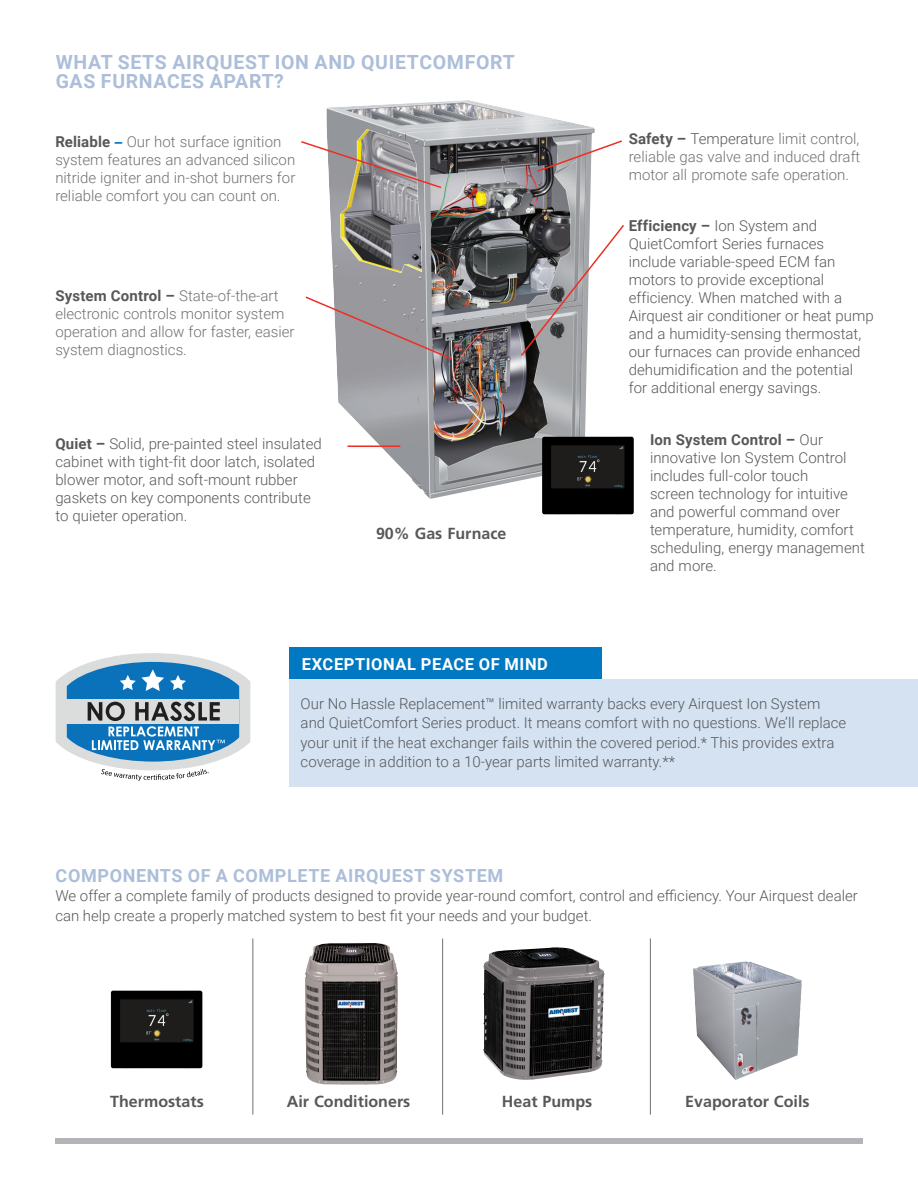
<style>
.page{position:relative;width:918px;height:1188px;background:#fff}
.page>*{position:absolute;margin:0;border:0;box-sizing:border-box;transform-origin:0 0}
.t1{font:700 19.5px/19.5px "Roboto";letter-spacing:.035em;color:#acbed9}
.t2{font:700 18px "Roboto";letter-spacing:.035em;color:#acbed9}
.t3{font:700 16.5px "Roboto";letter-spacing:.035em;color:#fff}
.t4{font:700 16.05px "Frutiger LT Std";color:#57585a}
.H-Numbered_list{font:300 15px/18px "Roboto";color:#57585a}
.H-Numbered_list-2{font:300 15px/18px "Roboto";color:#717074}
.s1{font-weight:700;color:#57585a}
.s2{font-family:"Helvetica Neue";font-weight:500;color:#0079c2}
.s3{font-weight:700}
.s4{color:#57585a}
</style>
<div class="page">
<div style="left:289px;top:679px;width:629px;height:107px;background:#d4e2f2"></div>
<img style="left:327px;top:100px;width:268px;height:399px">
<img style="left:542px;top:437px;width:92px;height:78px">
<img style="left:111px;top:991px;width:91px;height:77px">
<img style="left:693px;top:961px;width:109px;height:119px">
<img style="left:305px;top:943px;width:93px;height:142px">
<img style="left:483px;top:947px;width:122px;height:133px">
<div style="left:289px;top:648px;width:313px;height:31px;background:#0079c2"></div>
<div style="left:55px;top:1139px;width:808px;height:5px;background:#b4b3b7"></div>
<svg style="left:56px;top:653px;width:194px;height:128px"></svg>
<svg style="left:301px;top:140px;width:142px;height:49px"></svg>
<svg style="left:536px;top:139px;width:86px;height:34px"></svg>
<hr style="left:348px;top:445px;width:52px;height:2px;background:#ee2e22">
<svg style="left:519px;top:223px;width:105px;height:135px"></svg>
<svg style="left:305px;top:295px;width:149px;height:66px"></svg>
<hr style="left:252px;top:938px;width:1px;height:177px;background:#717074">
<hr style="left:442px;top:938px;width:1px;height:177px;background:#717074">
<hr style="left:650px;top:938px;width:1px;height:177px;background:#717074">
<p class="t1" style="left:56px;top:51px;width:461px">WHAT SETS AIRQUEST ION AND QUIETCOMFORT<br>GAS FURNACES APART?</p>
<p class="H-Numbered_list-2" style="left:55px;top:133px;width:242px"><span class="s1">Reliable</span> <span class="s2">–</span> Our hot surface ignition system features an advanced silicon nitride igniter and in-shot burners for reliable comfort you can count on.</p>
<p class="H-Numbered_list-2" style="left:55px;top:286px;width:241px"><span class="s1">System Control –</span> State-of-the-art electronic controls monitor system operation and allow for faster, easier system diagnostics.</p>
<p class="H-Numbered_list" style="left:55px;top:434px;width:268px"><span class="s3">Quiet –</span> Solid, pre-painted steel insulated cabinet with tight-fit door latch, isolated blower motor, and soft-mount rubber gaskets on key components contribute to quieter operation.</p>
<p class="t4" style="left:376px;top:524px;width:132px">90% Gas Furnace</p>
<p class="H-Numbered_list-2" style="left:629px;top:129px;width:233px;text-align:justify"><span class="s1">Safety –</span> <span class="s4">Temperatu</span>re limit control, reliable gas valve and induced draft motor all promote safe operation.</p>
<p class="H-Numbered_list" style="left:629px;top:216px;width:247px"><span class="s3">Efficiency –</span> Ion System and<br>QuietComfort Series furnaces include variable-speed ECM fan motors to provide exceptional efficiency. When matched with a<br>Airquest air conditioner or heat pump and a humidity-sensing thermostat, our furnaces can provide enhanced dehumidification and the potential for additional energy savings.</p>
<p class="H-Numbered_list" style="left:650px;top:430px;width:216px"><span class="s3">Ion System Control –</span> Our innovative Ion System Control includes full-color touch<br>screen technology for intuitive and powerful command over temperature, humidity, comfort scheduling, energy management and more.</p>
<p class="t3" style="left:302px;top:652px;width:248px">EXCEPTIONAL PEACE OF MIND</p>
<p class="H-Numbered_list" style="left:301px;top:693px;width:547px;line-height:19.5px">Our No Hassle Replacement™ limited warranty backs every Airquest Ion System and QuietComfort Series product. It means comfort with no questions. We’ll replace your unit if the heat exchanger fails within the covered period.* This provides extra coverage in addition to a 10-year parts limited warranty.**</p>
<p class="t2" style="left:56px;top:863px;width:449px">COMPONENTS OF A COMPLETE AIRQUEST SYSTEM</p>
<p class="H-Numbered_list" style="left:55px;top:886px;width:804px;line-height:19.5px">We offer a complete family of products designed to provide year-round comfort, control and efficiency. Your Airquest dealer can help create a properly matched system to best fit your needs and your budget.</p>
<p class="t4" style="left:110px;top:1092px;width:95px">Thermostats</p>
<p class="t4" style="left:287px;top:1092px;width:125px">Air Conditioners</p>
<p class="t4" style="left:502px;top:1092px;width:92px">Heat Pumps</p>
<p class="t4" style="left:685px;top:1092px;width:126px">Evaporator Coils</p>
</div>
